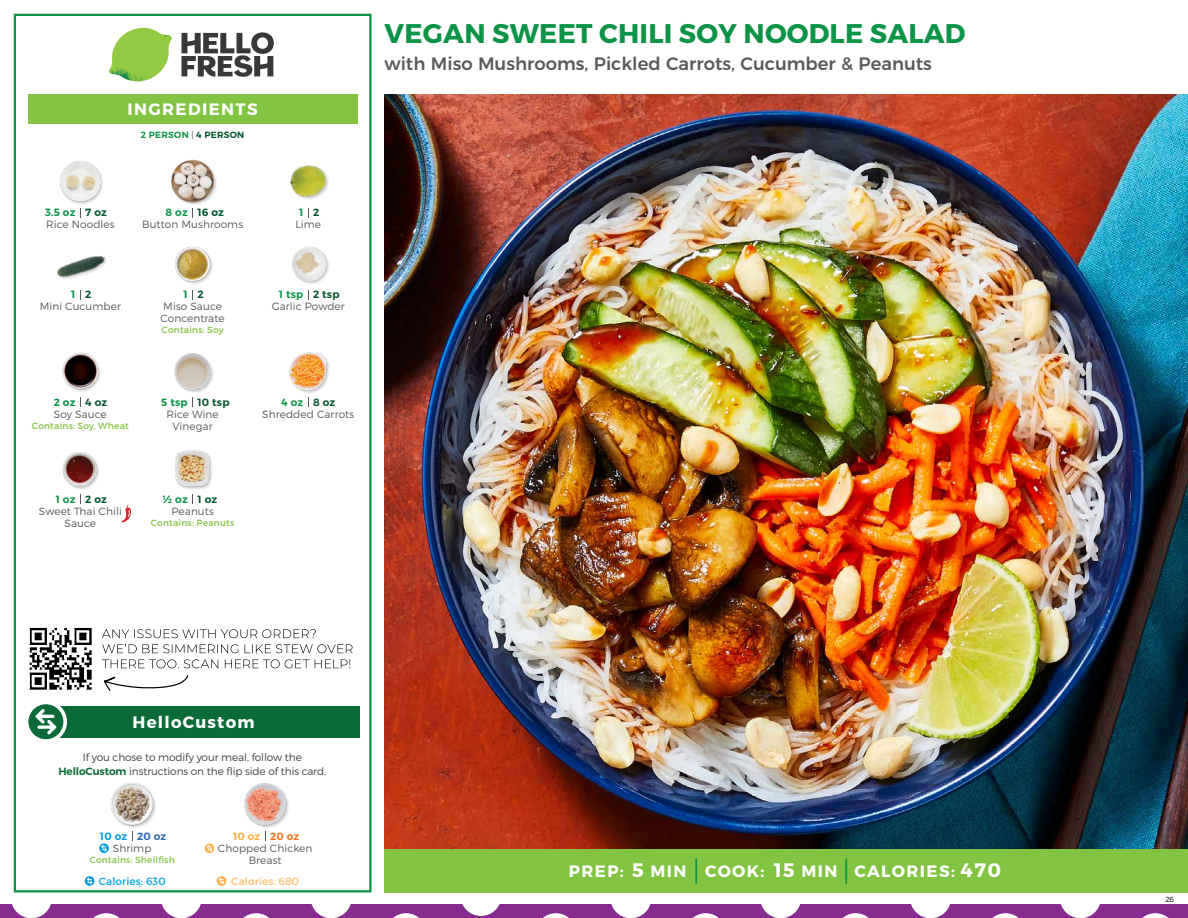
<style>
.page{position:relative;width:1188px;height:918px;background:#fff}
.page>*{position:absolute;margin:0;border:0;box-sizing:border-box;transform-origin:0 0}
.t1{font:700 27px "Montserrat";letter-spacing:.01em;color:#0b9446}
.t2{font:500 18px "Montserrat";color:#58595b}
.t3{font:700 16.5px "Montserrat";letter-spacing:.085em;color:#fff}
.t4{font:300 10.5px/12px "Montserrat";letter-spacing:.01em;color:#58595b;text-align:center}
.t5{font:300 10.5px/13.5px "Montserrat";letter-spacing:-.01em;color:#414042;text-align:center}
.t6{font:600 10.5px "Montserrat";letter-spacing:.02em;color:#00562c}
.t7{font:600 10.5px "Montserrat";letter-spacing:.015em;color:#0b9446}
.t8{font:10.5px "Montserrat";letter-spacing:.01em;color:#00a8e3}
.t9{font:10.5px "Montserrat";letter-spacing:.01em;color:#fabe6b}
.t10{font:600 10.5px "Montserrat";letter-spacing:.02em;color:#009bdf}
.t11{font:600 10.5px "Montserrat";letter-spacing:.02em;color:#f8af45}
.t12{font:9px "Montserrat";letter-spacing:.025em;color:#82c341}
.t13{font:600 9px "Montserrat";letter-spacing:.03em;color:#0b9446}
.t14{font:300 7.5px "Montserrat";color:#000}
.s1{font-weight:300;color:#58595b}
.s2{color:#00562c}
.s3{font-weight:600;color:#0b6b37}
.s4{color:#3069b3}
.s5{color:#f37121}
.s6{font-size:19.5px}
</style>
<div class="page">
<div style="left:0;top:904px;width:1188px;height:14px;background:#862b90"></div>
<div style="left:11px;top:877px;width:41px;height:41px;background:#fff;border-radius:50%"></div>
<svg style="left:93px;top:913px;width:27px;height:5px"></svg>
<div style="left:161px;top:877px;width:41px;height:41px;background:#fff;border-radius:50%"></div>
<svg style="left:243px;top:913px;width:27px;height:5px"></svg>
<div style="left:311px;top:877px;width:41px;height:41px;background:#fff;border-radius:50%"></div>
<div style="left:460px;top:875px;width:42px;height:41px;background:#fff;border-radius:50%"></div>
<svg style="left:393px;top:913px;width:26px;height:5px"></svg>
<svg style="left:543px;top:913px;width:26px;height:5px"></svg>
<div style="left:610px;top:877px;width:41px;height:41px;background:#fff;border-radius:50%"></div>
<svg style="left:692px;top:913px;width:27px;height:5px"></svg>
<div style="left:760px;top:877px;width:41px;height:41px;background:#fff;border-radius:50%"></div>
<svg style="left:842px;top:913px;width:27px;height:5px"></svg>
<div style="left:910px;top:877px;width:41px;height:41px;background:#fff;border-radius:50%"></div>
<svg style="left:992px;top:913px;width:27px;height:5px"></svg>
<div style="left:1060px;top:877px;width:41px;height:41px;background:#fff;border-radius:50%"></div>
<svg style="left:1142px;top:913px;width:27px;height:5px"></svg>
<div style="left:384px;top:849px;width:804px;height:43px;background:#82c341"></div>
<svg style="left:181px;top:32px;width:93px;height:45px"></svg>
<svg style="left:114px;top:28px;width:55px;height:36px"></svg>
<img style="left:143px;top:28px;width:29px;height:24px">
<img style="left:112px;top:48px;width:54px;height:10px">
<img style="left:109px;top:52px;width:55px;height:30px">
<img style="left:142px;top:58px;width:24px;height:23px">
<div style="left:28px;top:94px;width:330px;height:30px;background:#82c341"></div>
<div style="left:14px;top:14px;width:358px;height:878px;border:2px solid #0b9446"></div>
<img style="left:384px;top:94px;width:804px;height:755px">
<img style="left:175px;top:246px;width:38px;height:38px">
<img style="left:292px;top:246px;width:37px;height:38px">
<div style="left:171px;top:160px;width:47px;height:46px;background:#000;opacity:.2"></div>
<img style="left:171px;top:159px;width:47px;height:43px">
<img style="left:290px;top:165px;width:39px;height:34px">
<img style="left:57px;top:255px;width:49px;height:24px">
<div style="left:60px;top:161px;width:44px;height:44px;background:#000;opacity:.2"></div>
<img style="left:59px;top:161px;width:45px;height:41px">
<img style="left:174px;top:353px;width:39px;height:40px">
<img style="left:289px;top:352px;width:41px;height:41px">
<img style="left:62px;top:352px;width:38px;height:40px">
<img style="left:175px;top:450px;width:37px;height:40px">
<img style="left:62px;top:452px;width:37px;height:37px">
<svg style="left:121px;top:505px;width:10px;height:17px"></svg>
<div style="left:33px;top:706px;width:327px;height:31px;background:#0b6b37"></div>
<div style="left:25px;top:701px;width:42px;height:42px;background:#fff;border-radius:50%"></div>
<div style="left:28px;top:704px;width:35px;height:35px;background:#0a6b37;border-radius:50%"></div>
<svg style="left:35px;top:709px;width:22px;height:26px"></svg>
<div style="left:111px;top:783px;width:46px;height:46px;background:#000;opacity:.2"></div>
<img style="left:110px;top:783px;width:47px;height:43px">
<svg style="left:99px;top:843px;width:10px;height:10px"></svg>
<svg style="left:101px;top:845px;width:6px;height:7px"></svg>
<svg style="left:85px;top:876px;width:9px;height:10px"></svg>
<svg style="left:87px;top:877px;width:6px;height:8px"></svg>
<div style="left:244px;top:784px;width:46px;height:45px;background:#000;opacity:.2"></div>
<img style="left:244px;top:783px;width:46px;height:43px">
<hr style="left:695px;top:859px;width:2px;height:25px;background:#0b9446">
<hr style="left:845px;top:859px;width:2px;height:25px;background:#0b9446">
<img style="left:29px;top:627px;width:63px;height:63px">
<svg style="left:104px;top:675px;width:84px;height:16px"></svg>
<svg style="left:102px;top:659px;width:248px;height:9px"></svg>
<svg style="left:102px;top:644px;width:251px;height:9px"></svg>
<svg style="left:102px;top:629px;width:214px;height:9px"></svg>
<svg style="left:205px;top:843px;width:9px;height:10px"></svg>
<svg style="left:207px;top:845px;width:5px;height:7px"></svg>
<svg style="left:217px;top:876px;width:9px;height:10px"></svg>
<svg style="left:219px;top:877px;width:6px;height:8px"></svg>
<h3 class="t3" style="left:128px;top:99px;width:132px">INGREDIENTS</h3>
<p class="t13" style="left:141px;top:129px;width:105px">2 PERSON <span class="s1">|</span> <span class="s2">4 PERSON</span></p>
<p class="t7" style="left:45px;top:206px;width:32px">3.5 oz</p>
<p class="t6" style="left:85px;top:206px;width:23px">7 oz</p>
<p class="t7" style="left:166px;top:206px;width:24px">8 oz</p>
<p class="t7" style="left:299px;top:206px;width:6px">1</p>
<p class="t6" style="left:198px;top:206px;width:28px">16 oz</p>
<p class="t6" style="left:313px;top:206px;width:8px">2</p>
<p class="t4" style="left:46px;top:218px;width:70px">Rice Noodles</p>
<p class="t4" style="left:142px;top:218px;width:103px">Button Mushrooms</p>
<p class="t4" style="left:295px;top:218px;width:27px">Lime</p>
<p class="t7" style="left:71px;top:288px;width:6px">1</p>
<p class="t6" style="left:85px;top:288px;width:8px">2</p>
<p class="t6" style="left:198px;top:288px;width:8px">2</p>
<p class="t6" style="left:313px;top:288px;width:28px">2 tsp</p>
<p class="t7" style="left:184px;top:288px;width:6px">1</p>
<p class="t7" style="left:279px;top:288px;width:26px">1 tsp</p>
<p class="t4" style="left:40px;top:300px;width:83px">Mini Cucumber</p>
<p class="t4" style="left:160px;top:300px;width:66px;text-align:left">Miso Sauce<br>Concentrate</p>
<p class="t12" style="left:162px;top:325px;width:64px">Contains: Soy</p>
<p class="t4" style="left:272px;top:300px;width:75px">Garlic Powder</p>
<p class="t7" style="left:54px;top:396px;width:23px">2 oz</p>
<p class="t6" style="left:85px;top:396px;width:24px">4 oz</p>
<p class="t6" style="left:198px;top:396px;width:34px">10 tsp</p>
<p class="t6" style="left:313px;top:396px;width:24px">8 oz</p>
<p class="t7" style="left:161px;top:396px;width:28px">5 tsp</p>
<p class="t7" style="left:281px;top:396px;width:24px">4 oz</p>
<p class="t4" style="left:54px;top:408px;width:54px">Soy Sauce</p>
<p class="t12" style="left:32px;top:420px;width:98px">Contains: Soy, Wheat</p>
<p class="t4" style="left:166px;top:408px;width:54px">Rice Wine<br>Vinegar</p>
<p class="t4" style="left:262px;top:408px;width:94px">Shredded Carrots</p>
<p class="t7" style="left:56px;top:493px;width:21px">1 oz</p>
<p class="t6" style="left:85px;top:493px;width:23px">2 oz</p>
<p class="t7" style="left:163px;top:493px;width:26px">½ oz</p>
<p class="t6" style="left:198px;top:493px;width:21px">1 oz</p>
<p class="t4" style="left:39px;top:505px;width:84px">Sweet Thai Chili<br>Sauce</p>
<p class="t4" style="left:171px;top:505px;width:44px">Peanuts</p>
<p class="t12" style="left:151px;top:517px;width:85px">Contains: Peanuts</p>
<h1 class="t1" style="left:385px;top:17px;width:583px">VEGAN SWEET CHILI SOY NOODLE SALAD</h1>
<h2 class="t2" style="left:384px;top:49px;width:549px">with Miso Mushrooms, Pickled Carrots, Cucumber &amp; Peanuts</h2>
<h3 class="t3" style="left:133px;top:712px;width:123px">HelloCustom</h3>
<p class="t5" style="left:58px;top:750px;width:269px">If you chose to modify your meal, follow the<br><span class="s3">HelloCustom</span> instructions on the flip side of this card.</p>
<p class="t10" style="left:100px;top:829px;width:68px">10 oz <span class="s4">20 oz</span></p>
<p class="t4" style="left:113px;top:842px;width:40px">Shrimp</p>
<p class="t12" style="left:90px;top:854px;width:87px">Contains: Shellfish</p>
<p class="t8" style="left:99px;top:875px;width:68px">Calories: 630</p>
<p class="t11" style="left:233px;top:830px;width:68px">10 oz <span class="s5">20 oz</span></p>
<p class="t4" style="left:218px;top:842px;width:96px">Chopped Chicken<br>Breast</p>
<p class="t9" style="left:231px;top:874px;width:69px">Calories: 680</p>
<h3 class="t3" style="left:569px;top:861px;width:434px">PREP: <span class="s6">5</span> MIN COOK: <span class="s6">15</span> MIN CALORIES: <span class="s6">470</span></h3>
<p class="t14" style="left:1165px;top:895px;width:10px">26</p>
</div>
